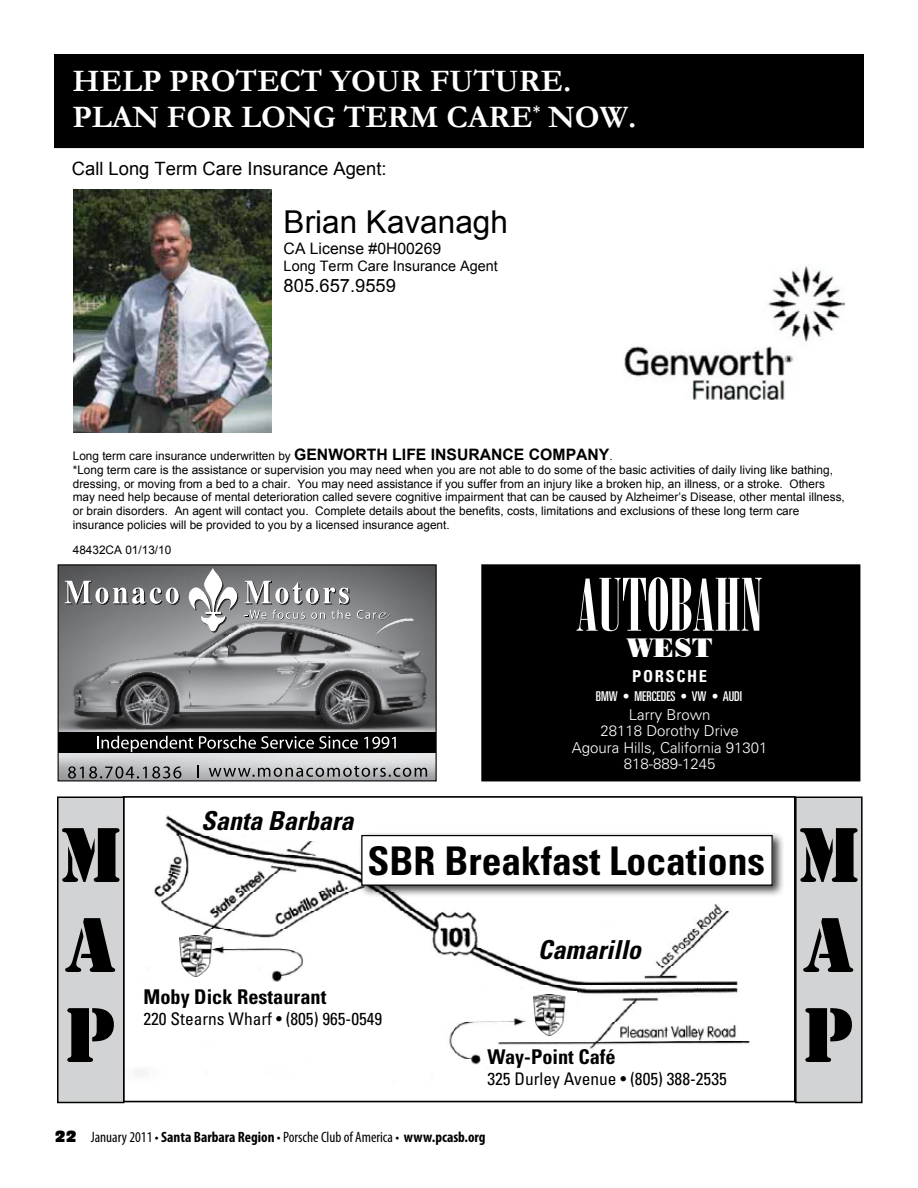
<style>
.page{position:relative;width:918px;height:1188px;background:#fff}
.page>*{position:absolute;margin:0;border:0;box-sizing:border-box;transform-origin:0 0}
.t1{font:72px "Onyx";color:#fff}
.t2{font:72px/90px "Stencil Std";color:#000}
.t3{font:700 condensed 39.6px "Univers";color:#000}
.t4{font:700 31.5px/35.4px "Garamond";color:#fff}
.t5{font:31.5px "Arial";color:#000}
.t6{font:27px "Poster Bodoni BT";color:#fff}
.t7{font:italic 700 condensed 26.1px "Univers";color:#000}
.t8{font:700 condensed 20.25px "Univers";color:#000}
.t9{font:18.3px "Arial";color:#000}
.t10{font:condensed 17.4px "Univers";color:#000}
.t11{font:700 condensed 16.5px "Univers";letter-spacing:.1em;color:#fff}
.t12{font:15.75px "Arial";color:#000}
.t13{font:condensed 15px "Myriad Pro";color:#000}
.t14{font:300 15px/16.5px "Univers";color:#fff;text-align:center}
.t15{font:14.4px "Arial";color:#000}
.t16{font:ultra-condensed 13.5px "Univers";color:#fff}
.t17{font:11.85px/13.8px "Arial";color:#000}
.s1{font-weight:700;font-size:15.75px}
.s2{font-style:inherit}
.s3{font-family:"Incised 901 BT Compact";font-stretch:normal}
.s4{font-weight:700}
</style>
<div class="page">
<img style="left:624px;top:266px;width:221px;height:134px">
<div style="left:54px;top:54px;width:810px;height:94px;background:#000"></div>
<img style="left:74px;top:190px;width:197px;height:243px">
<div style="left:482px;top:565px;width:378px;height:216px;background:#000"></div>
<div style="left:481px;top:564px;width:379px;height:217px;border:1px solid #000"></div>
<img style="left:60px;top:566px;width:375px;height:213px">
<img style="left:179px;top:589px;width:1px;height:16px">
<svg style="left:65px;top:581px;width:114px;height:24px"></svg>
<svg style="left:68px;top:766px;width:113px;height:12px"></svg>
<svg style="left:209px;top:766px;width:218px;height:11px;background:#8f9091"></svg>
<svg style="left:197px;top:766px;width:2px;height:12px"></svg>
<div style="left:58px;top:732px;width:378px;height:21px;background:#000"></div>
<svg style="left:97px;top:736px;width:96px;height:16px"></svg>
<svg style="left:199px;top:736px;width:159px;height:13px"></svg>
<svg style="left:364px;top:737px;width:32px;height:12px"></svg>
<svg style="left:187px;top:568px;width:164px;height:64px;background:#97989a"></svg>
<svg style="left:357px;top:610px;width:33px;height:10px"></svg>
<img style="left:382px;top:632px;width:32px;height:2px">
<img style="left:377px;top:619px;width:36px;height:14px">
<img style="left:379px;top:619px;width:35px;height:13px">
<svg style="left:374px;top:630px;width:8px;height:10px"></svg>
<div style="left:58px;top:564px;width:379px;height:217px;border:1px solid #000"></div>
<img style="left:137px;top:815px;width:613px;height:260px">
<div style="left:118px;top:983px;width:233px;height:61px;background:#fff"></div>
<div style="left:482px;top:1050px;width:126px;height:17px;background:#fff"></div>
<div style="left:433px;top:1070px;width:225px;height:18px;background:#fff"></div>
<img style="left:180px;top:935px;width:34px;height:42px">
<div style="left:506px;top:1062px;width:13px;height:13px;background:#fff"></div>
<div style="left:527px;top:1008px;width:25px;height:32px;background:#fff"></div>
<div style="left:476px;top:991px;width:101px;height:17px;background:#fff"></div>
<div style="left:518px;top:989px;width:8px;height:6px;background:#fff"></div>
<img style="left:533px;top:994px;width:35px;height:41px">
<div style="left:247px;top:818px;width:152px;height:23px;background:#fff"></div>
<div style="left:525px;top:925px;width:105px;height:26px;background:#fff"></div>
<div style="left:358px;top:831px;width:427px;height:67px;background:#000;opacity:.75"></div>
<div style="left:362px;top:836px;width:410px;height:49px;background:#fff"></div>
<div style="left:361px;top:835px;width:412px;height:51px;border:1px solid #000"></div>
<div style="left:123px;top:796px;width:673px;height:306px;border:2px solid #000"></div>
<div style="left:57px;top:796px;width:67px;height:307px;background:#d1d3d4;border:2px solid #000"></div>
<div style="left:795px;top:796px;width:68px;height:307px;background:#d1d3d4;border:2px solid #000"></div>
<h3 class="t4" style="left:72px;top:64px;width:565px">HELP PROTECT YOUR FUTURE.<br>PLAN FOR LONG TERM CARE<sup>*</sup> NOW.</h3>
<h3 class="t9" style="left:72px;top:157px;width:316px">Call Long Term Care Insurance Agent:</h3>
<h3 class="t5" style="left:284px;top:201px;width:226px">Brian Kavanagh</h3>
<h3 class="t12" style="left:284px;top:239px;width:159px">CA License #0H00269</h3>
<p class="t15" style="left:284px;top:257px;width:216px">Long Term Care Insurance Agent</p>
<h3 class="t9" style="left:284px;top:273px;width:114px">805.657.9559</h3>
<p class="t17" style="left:73px;top:449px;width:774px">Long term care insurance underwritten by <span class="s1">GENWORTH LIFE INSURANCE COMPANY</span>.<br>*Long term care is the assistance or supervision you may need when you are not able to do some of the basic activities of daily living like bathing, dressing, or moving from a bed to a chair. You may need assistance if you suffer from an injury like a broken hip, an illness, or a stroke. Others <span class="s2">may need help because of mental deterioration called severe cognitive impairment that can be caused by Alzheimer’s Disease, o</span>ther mental illness, or brain disorders. An agent will contact you. Complete details about the benefits, costs, limitations and exclusions of these long term care insurance policies will be provided to you by a licensed insurance agent.</p>
<p class="t17" style="left:73px;top:543px;width:100px">48432CA 01/13/10</p>
<h1 class="t1" style="left:576px;top:564px;width:188px">AUTOBAHN</h1>
<h3 class="t6" style="left:627px;top:631px;width:87px">WEST</h3>
<p class="t16" style="left:596px;top:689px;width:148px">BMW • MERCEDES • VW • AUDI</p>
<p class="t14" style="left:572px;top:706px;width:197px">Larry Brown<br>28118 Dorothy Drive<br>Agoura Hills, California 91301<br>818-889-1245</p>
<h3 class="t11" style="left:632px;top:666px;width:77px">PORSCHE</h3>
<h1 class="t2" style="left:59px;top:811px;width:65px">M</h1>
<h1 class="t2" style="left:65px;top:901px;width:53px">A<br>P</h1>
<h3 class="t7" style="left:201px;top:805px;width:154px">Santa Barbara</h3>
<h2 class="t3" style="left:367px;top:836px;width:399px">SBR Breakfast Locations</h2>
<h3 class="t7" style="left:538px;top:934px;width:105px">Camarillo</h3>
<h3 class="t8" style="left:143px;top:984px;width:184px">Moby Dick Restaurant</h3>
<h3 class="t10" style="left:143px;top:1008px;width:240px">220 Stearns Wharf • (805) 965-0549</h3>
<h3 class="t8" style="left:487px;top:1045px;width:130px">Way-Point Café</h3>
<h3 class="t10" style="left:487px;top:1068px;width:241px">325 Durley Avenue • (805) 388-2535</h3>
<p class="t13" style="left:55px;top:1128px;width:432px"><span class="s3">22</span> January 2011 • <span class="s4">Santa Barbara Region</span> • Porsche Club of America • <span class="s4">www.pcasb.org</span></p>
<h1 class="t2" style="left:797px;top:811px;width:65px;text-align:justify">M A P</h1>
</div>
